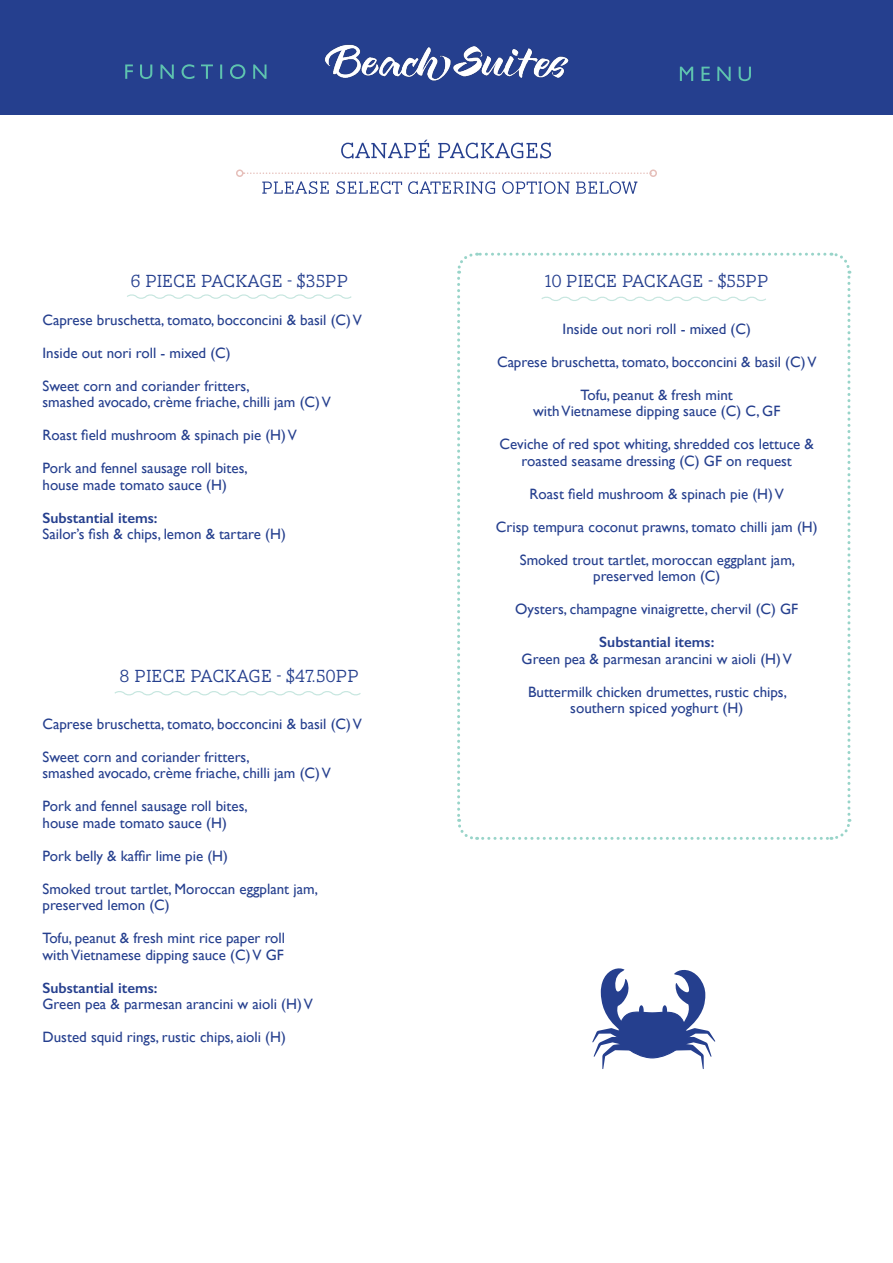
<style>
.page{position:relative;width:893px;height:1263px;background:#fff}
.page>*{position:absolute;margin:0;border:0;box-sizing:border-box;transform-origin:0 0}
.SUB_HEADER{font:300 18px "AW Conqueror Slab";color:#253f8e}
.COPY{font:15px/16.5px "Gill Sans";color:#253f8e}
.COPY-2{font:600 15px "Gill Sans";color:#253f8e}
</style>
<div class="page">
<div style="left:0;top:0;width:893px;height:115px;background:#253f8e"></div>
<svg style="left:125px;top:64px;width:141px;height:15px"></svg>
<svg style="left:680px;top:67px;width:71px;height:14px"></svg>
<img style="left:324px;top:44px;width:245px;height:37px">
<svg style="left:592px;top:968px;width:123px;height:101px"></svg>
<svg style="left:127px;top:294px;width:225px;height:5px"></svg>
<svg style="left:114px;top:691px;width:247px;height:5px"></svg>
<svg style="left:457px;top:252px;width:395px;height:588px"></svg>
<svg style="left:243px;top:172px;width:405px;height:2px"></svg>
<div style="left:649px;top:169px;width:8px;height:8px;border:2px solid #e6bfba;border-radius:50%"></div>
<div style="left:236px;top:169px;width:7px;height:8px;border:2px solid #e6bfba;border-radius:50%"></div>
<svg style="left:341px;top:140px;width:210px;height:18px"></svg>
<svg style="left:262px;top:181px;width:375px;height:13px"></svg>
<p class="SUB_HEADER" style="left:130px;top:272px;width:220px">6 PIECE PACKAGE - $35PP</p>
<p class="COPY" style="left:43px;top:311px;width:321px">Caprese bruschetta, tomato, bocconcini &amp; basil (C) V</p>
<p class="COPY" style="left:43px;top:344px;width:190px">Inside out nori roll - mixed (C)</p>
<p class="COPY" style="left:43px;top:377px;width:290px">Sweet corn and coriander fritters,<br>smashed avocado, crème friache, chilli jam (C) V</p>
<p class="COPY" style="left:43px;top:427px;width:256px">Roast field mushroom &amp; spinach pie (H) V</p>
<p class="COPY" style="left:43px;top:460px;width:207px">Pork and fennel sausage roll bites, house made tomato sauce (H)</p>
<p class="COPY-2" style="left:43px;top:509px;width:117px">Substantial items:</p>
<p class="COPY" style="left:43px;top:526px;width:245px">Sailor’s fish &amp; chips, lemon &amp; tartare (H)</p>
<p class="SUB_HEADER" style="left:119px;top:667px;width:241px">8 PIECE PACKAGE - $47.50PP</p>
<p class="COPY" style="left:43px;top:715px;width:321px">Caprese bruschetta, tomato, bocconcini &amp; basil (C) V</p>
<p class="COPY" style="left:43px;top:748px;width:290px">Sweet corn and coriander fritters,<br>smashed avocado, crème friache, chilli jam (C) V</p>
<p class="COPY" style="left:43px;top:798px;width:207px">Pork and fennel sausage roll bites, house made tomato sauce (H)</p>
<p class="COPY" style="left:43px;top:847px;width:187px">Pork belly &amp; kaffir lime pie (H)</p>
<p class="COPY" style="left:43px;top:880px;width:277px">Smoked trout tartlet, Moroccan eggplant jam, preserved lemon (C)</p>
<p class="COPY" style="left:43px;top:930px;width:244px">Tofu, peanut &amp; fresh mint rice paper roll with Vietnamese dipping sauce (C) V GF</p>
<p class="COPY-2" style="left:43px;top:979px;width:117px">Substantial items:</p>
<p class="COPY" style="left:43px;top:996px;width:272px">Green pea &amp; parmesan arancini w aioli (H) V</p>
<p class="COPY" style="left:43px;top:1029px;width:245px">Dusted squid rings, rustic chips, aioli (H)</p>
<p class="SUB_HEADER" style="left:545px;top:272px;width:225px">10 PIECE PACKAGE - $55PP</p>
<p class="COPY" style="left:563px;top:320px;width:190px">Inside out nori roll - mixed (C)</p>
<p class="COPY" style="left:497px;top:353px;width:321px">Caprese bruschetta, tomato, bocconcini &amp; basil (C) V</p>
<p class="COPY" style="left:533px;top:386px;width:249px;text-align:center">Tofu, peanut &amp; fresh mint<br>with Vietnamese dipping sauce (C) C, GF</p>
<p class="COPY" style="left:500px;top:436px;width:316px;text-align:center">Ceviche of red spot whiting, shredded cos lettuce &amp; roasted seasame dressing (C) GF on request</p>
<p class="COPY" style="left:529px;top:485px;width:256px">Roast field mushroom &amp; spinach pie (H) V</p>
<p class="COPY" style="left:496px;top:518px;width:323px">Crisp tempura coconut prawns, tomato chilli jam (H)</p>
<p class="COPY" style="left:520px;top:551px;width:277px;text-align:center">Smoked trout tartlet, moroccan eggplant jam, preserved lemon (C)</p>
<p class="COPY" style="left:515px;top:601px;width:284px">Oysters, champagne vinaigrette, chervil (C) GF</p>
<p class="COPY-2" style="left:599px;top:633px;width:117px">Substantial items:</p>
<p class="COPY" style="left:522px;top:650px;width:272px">Green pea &amp; parmesan arancini w aioli (H) V</p>
<p class="COPY" style="left:528px;top:683px;width:260px;text-align:center">Buttermilk chicken drumettes, rustic chips, southern spiced yoghurt (H)</p>
</div>
